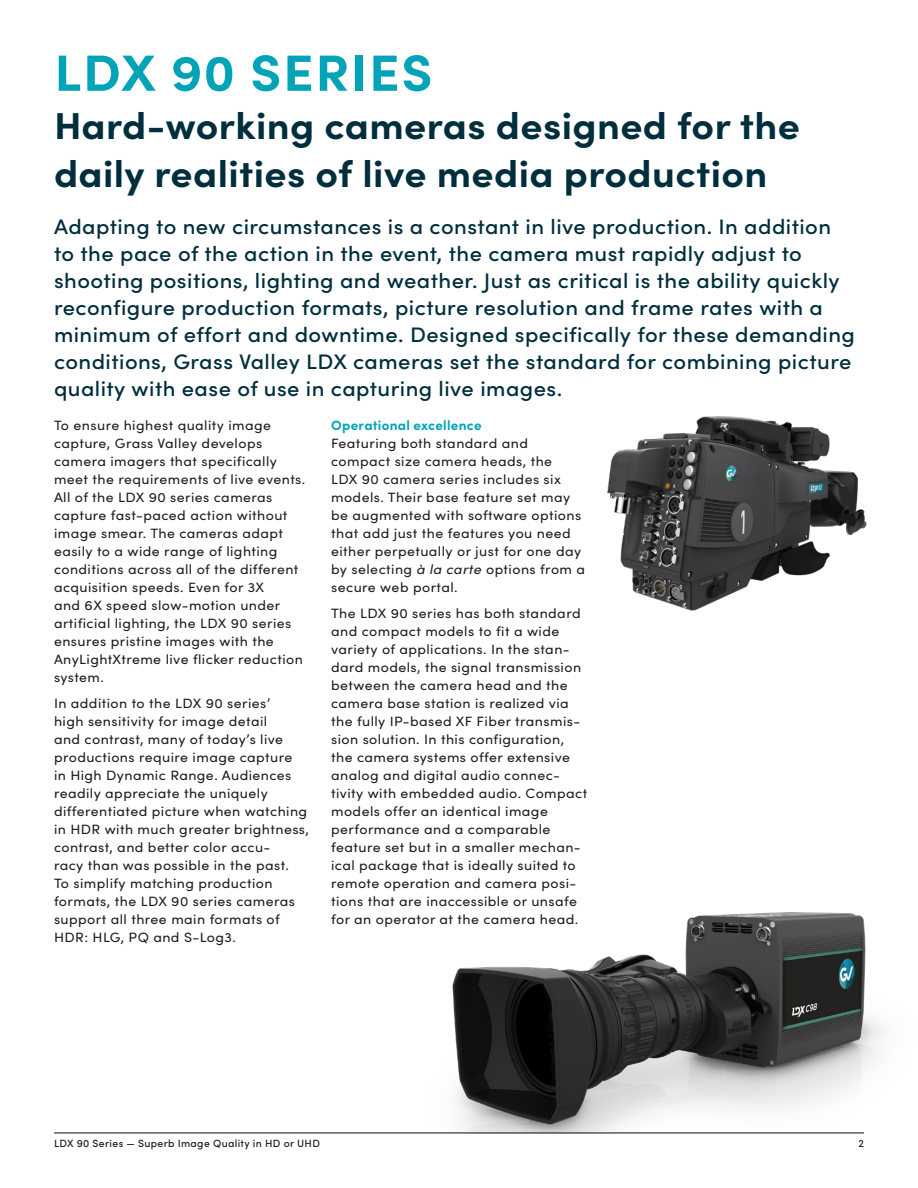
<style>
.page{position:relative;width:918px;height:1188px;background:#fff}
.page>*{position:absolute;margin:0;border:0;box-sizing:border-box;transform-origin:0 0}
.t1{font:700 51px "Sofia Pro";letter-spacing:.03em;color:#00a3b7;scale:1.05 1}
.t2{font:700 37.5px/48px "Sofia Pro";letter-spacing:.01em;color:#002e3d;scale:1.05 1}
.t3{font:500 21px/27px "Sofia Pro";letter-spacing:.02em;color:#002e3d;scale:1.05 1}
.t4{font:13.5px/18px "Sofia Pro";letter-spacing:.03em;color:#1d1d1b;scale:1.05 1}
.t5{font:700 13.5px "Sofia Pro";letter-spacing:.02em;color:#00a3b7}
.t6{font:500 10.5px "Sofia Pro";letter-spacing:.03em;color:#1d1d1b}
.s1{font-style:italic}
</style>
<div class="page">
<img style="left:349px;top:912px;width:535px;height:222px">
<hr style="left:54px;top:1132px;width:810px;height:1px;background:#1d1d1b">
<img style="left:607px;top:416px;width:260px;height:195px">
<h1 class="t1" style="left:54px;top:34px;width:362px">LDX 90 SERIES</h1>
<h2 class="t2" style="left:54px;top:99px;width:712px">Hard-working cameras designed for the daily realities of live media production</h2>
<p class="t3" style="left:54px;top:212px;width:764px">Adapting to new circumstances is a constant in live production. In addition to the pace of the action in the event, the camera must rapidly adjust to shooting positions, lighting and weather. Just as critical is the ability quickly reconfigure production formats, picture resolution and frame rates with a minimum of effort and downtime. Designed specifically for these demanding conditions, Grass Valley LDX cameras set the standard for combining picture quality with ease of use in capturing live images.</p>
<p class="t4" style="left:54px;top:415px;width:241px">To ensure highest quality image capture, Grass Valley develops camera imagers that specifically meet the requirements of live events.<br>All of the LDX 90 series cameras capture fast-paced action without image smear. The cameras adapt easily to a wide range of lighting conditions across all of the different acquisition speeds. Even for 3X<br>and 6X speed slow-motion under artificial lighting, the LDX 90 series ensures pristine images with the<br>AnyLightXtreme live flicker reduction system.</p>
<p class="t4" style="left:54px;top:694px;width:244px">In addition to the LDX 90 series’<br>high sensitivity for image detail<br>and contrast, many of today’s live productions require image capture<br>in High Dynamic Range. Audiences readily appreciate the uniquely differentiated picture when watching in HDR with much greater brightness, contrast, and better color accu-<br>racy than was possible in the past.<br>To simplify matching production formats, the LDX 90 series cameras support all three main formats of HDR: HLG, PQ and S-Log3.</p>
<p class="t5" style="left:331px;top:415px;width:152px">Operational excellence</p>
<p class="t4" style="left:331px;top:433px;width:243px">Featuring both standard and compact size camera heads, the<br>LDX 90 camera series includes six models. Their base feature set may be augmented with software options that add just the features you need either perpetually or just for one day by selecting <span class="s1">à la carte</span> options from a secure web portal.</p>
<p class="t4" style="left:331px;top:604px;width:246px">The LDX 90 series has both standard and compact models to fit a wide variety of applications. In the stan&shy;dard models, the signal transmission between the camera head and the camera base station is realized via the fully IP-based XF Fiber transmis&shy;sion solution. In this configuration, the camera systems offer extensive analog and digital audio connec&shy;tivity with embedded audio. Compact models offer an identical image performance and a comparable feature set but in a smaller mechan&shy;ical package that is ideally suited to remote operation and camera posi&shy;tions that are inaccessible or unsafe for an operator at the camera head.</p>
<p class="t6" style="left:54px;top:1136px;width:267px">LDX 90 Series — Superb Image Quality in HD or UHD</p>
<p class="t6" style="left:859px;top:1136px;width:7px">2</p>
</div>
